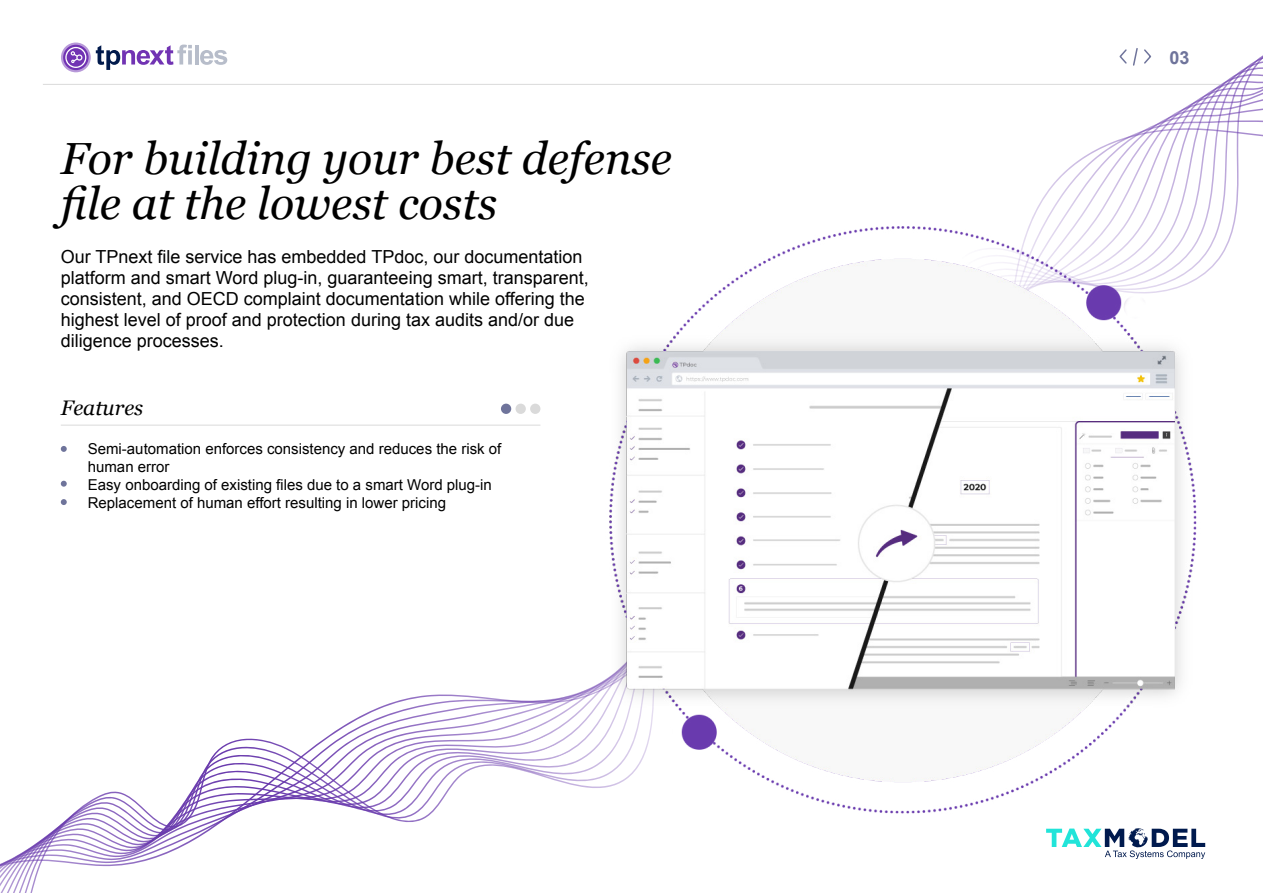
<style>
.page{position:relative;width:1263px;height:893px;background:#fff}
.page>*{position:absolute;margin:0;border:0;box-sizing:border-box;transform-origin:0 0}
.t1{font:italic 45px/45px "Georgia";color:#000}
.t2{font:italic 21px "Georgia";color:#000}
.t3{font:18px/21px "Arial";color:#000}
.t4{font:700 18px "Arial";color:#6f749b}
.t5{font:15px/18px "Arial";color:#000}
</style>
<div class="page">
<hr style="left:43px;top:84px;width:1177px;height:1px;background:#dadada">
<svg style="left:1046px;top:828px;width:159px;height:31px"></svg>
<svg style="left:1120px;top:48px;width:30px;height:7px"></svg>
<svg style="left:61px;top:43px;width:30px;height:29px"></svg>
<svg style="left:63px;top:45px;width:26px;height:25px"></svg>
<hr style="left:195px;top:45px;width:3px;height:20px;background:#b7bdca">
<svg style="left:200px;top:50px;width:27px;height:15px"></svg>
<svg style="left:96px;top:45px;width:96px;height:25px"></svg>
<svg style="left:65px;top:47px;width:21px;height:21px"></svg>
<svg style="left:30px;top:694px;width:510px;height:199px"></svg>
<svg style="left:1032px;top:56px;width:231px;height:162px"></svg>
<img style="left:540px;top:218px;width:696px;height:596px">
<svg style="left:61px;top:446px;width:6px;height:6px"></svg>
<svg style="left:61px;top:481px;width:6px;height:6px"></svg>
<svg style="left:61px;top:499px;width:6px;height:6px"></svg>
<hr style="left:61px;top:425px;width:479px;height:1px;background:#dadada">
<div style="left:515px;top:404px;width:11px;height:10px;background:#dadada;border-radius:50%"></div>
<div style="left:530px;top:404px;width:10px;height:10px;background:#dadada;border-radius:50%"></div>
<div style="left:501px;top:404px;width:10px;height:10px;background:#6f749b;border-radius:50%"></div>
<h1 class="t1" style="left:61px;top:134px;width:613px">For building your best defense file at the lowest costs</h1>
<p class="t3" style="left:61px;top:247px;width:529px">Our TPnext file service has embedded TPdoc, our documentation platform and smart Word plug-in, guaranteeing smart, transparent, consistent, and OECD complaint documentation while offering the highest level of proof and protection during tax audits and/or due diligence processes.</p>
<p class="t2" style="left:61px;top:393px;width:84px">Features</p>
<p class="t5" style="left:88px;top:440px;width:415px">Semi-automation enforces consistency and reduces the risk of human error<br>Easy onboarding of existing files due to a smart Word plug-in Replacement of human effort resulting in lower pricing</p>
<p class="t4" style="left:1169px;top:46px;width:22px">03</p>
</div>
